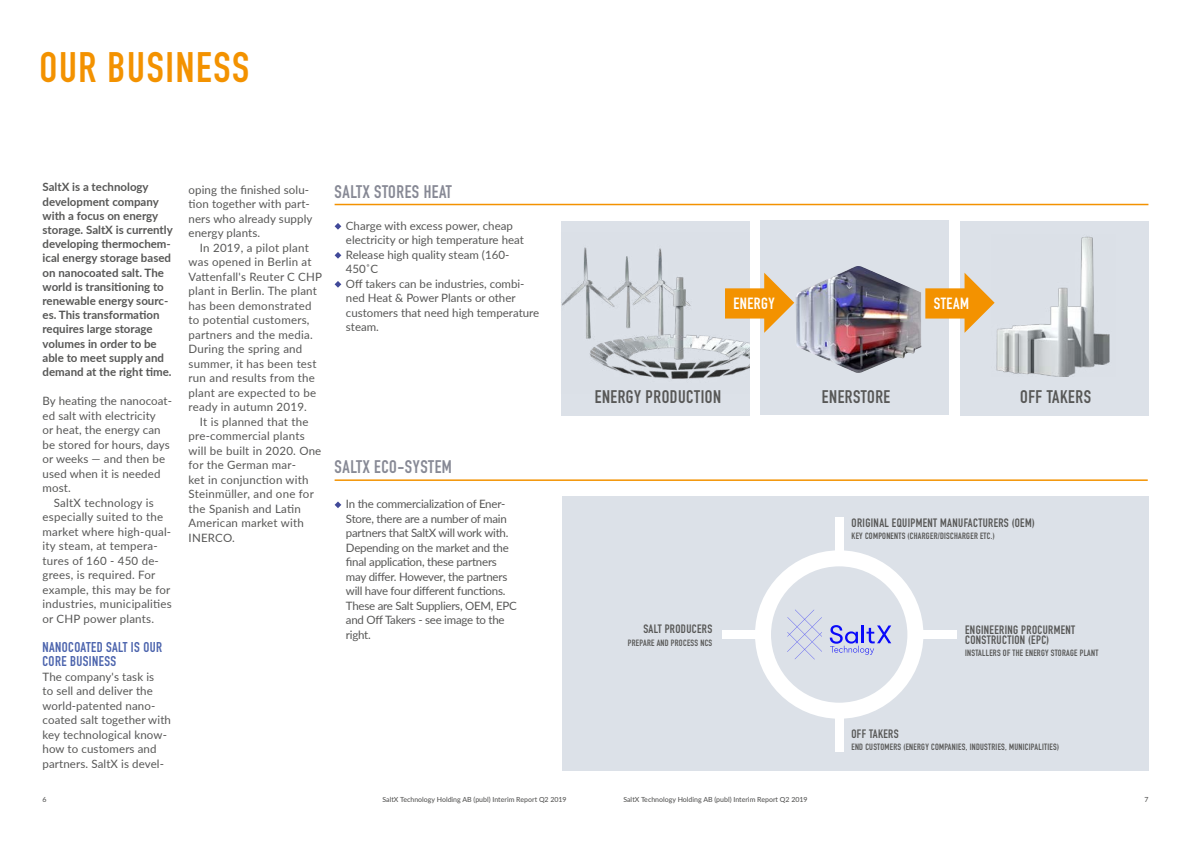
<style>
.page{position:relative;width:1191px;height:842px;background:#fff}
.page>*{position:absolute;margin:0;border:0;box-sizing:border-box;transform-origin:0 0}
.t1{font:700 42px "DIN Condensed";letter-spacing:.04em;color:#f39200}
.t2{font:700 18px "DIN Condensed";letter-spacing:.03em;color:#575756}
.t3{font:700 18px "DIN Condensed";letter-spacing:.03em;color:#878995}
.t4{font:700 16px "DIN Condensed";letter-spacing:.03em;color:#fff}
.t5{font:700 14px/14.5px "DIN Condensed";letter-spacing:.03em;color:#4c64ad}
.t6{font:700 12px/9.7px "DIN Condensed";letter-spacing:.03em;color:#575756}
.t7{font:11.5px/14.5px "Lato";letter-spacing:.01em;color:#575756}
.t8{font:700 11.5px/14.2px "Lato";color:#575756}
.t9{font:11.5px/14.5px "Lato";letter-spacing:-.02em;color:#575756}
.t10{font:700 9px "DIN Condensed";letter-spacing:.03em;color:#575756}
.t11{font:500 7px "Lato";color:#575756}
</style>
<div class="page">
<div style="left:561px;top:221px;width:188px;height:195px;background:#dce1e8"></div>
<img style="left:561px;top:247px;width:188px;height:132px">
<div style="left:562px;top:496px;width:587px;height:275px;background:#dce1e8"></div>
<div style="left:760px;top:220px;width:189px;height:195px;background:#dce1e8"></div>
<img style="left:796px;top:266px;width:125px;height:107px">
<div style="left:960px;top:221px;width:188px;height:195px;background:#dce1e8"></div>
<img style="left:994px;top:236px;width:116px;height:140px">
<svg style="left:334px;top:223px;width:7px;height:7px"></svg>
<svg style="left:334px;top:252px;width:7px;height:7px"></svg>
<svg style="left:334px;top:281px;width:7px;height:7px"></svg>
<svg style="left:725px;top:273px;width:69px;height:60px"></svg>
<svg style="left:925px;top:273px;width:69px;height:60px"></svg>
<svg style="left:334px;top:501px;width:7px;height:7px"></svg>
<hr style="left:334px;top:479px;width:813px;height:2px;background:#f39200">
<hr style="left:334px;top:204px;width:814px;height:1px;background:#f39200">
<svg style="left:787px;top:610px;width:35px;height:49px"></svg>
<svg style="left:830px;top:625px;width:61px;height:30px"></svg>
<div style="left:755px;top:550px;width:168px;height:169px;border:16px solid #fff;border-radius:50%"></div>
<div style="left:835px;top:517px;width:8px;height:49px;background:#fff"></div>
<div style="left:835px;top:703px;width:8px;height:48px;background:#fff"></div>
<div style="left:722px;top:630px;width:48px;height:8px;background:#fff"></div>
<div style="left:908px;top:630px;width:48px;height:8px;background:#fff"></div>
<h1 class="t1" style="left:39px;top:39px;width:211px">OUR BUSINESS</h1>
<p class="t8" style="left:43px;top:180px;width:132px">SaltX is a technology development company with a focus on energy storage. SaltX is currently developing thermochem&shy;ical energy storage based on nanocoated salt. The world is transitioning to renewable energy sourc&shy;es. This transformation requires large storage volumes in order to be able to meet supply and demand at the right time.</p>
<p class="t7" style="left:43px;top:393px;width:131px">By heating the nanocoat-</p>
<p class="t7" style="left:43px;top:408px;width:115px">ed salt with electricity</p>
<p class="t7" style="left:43px;top:422px;width:120px">or heat, the energy can</p>
<p class="t7" style="left:43px;top:437px;width:129px">be stored for hours, days</p>
<p class="t7" style="left:43px;top:451px;width:124px">or weeks — and then be</p>
<p class="t7" style="left:43px;top:466px;width:119px">used when it is needed</p>
<p class="t7" style="left:43px;top:480px;width:30px">most.</p>
<p class="t7" style="left:54px;top:495px;width:101px">SaltX technology is</p>
<p class="t7" style="left:43px;top:509px;width:122px">especially suited to the</p>
<p class="t7" style="left:43px;top:524px;width:130px">market where high-qual-</p>
<p class="t7" style="left:43px;top:538px;width:117px">ity steam, at tempera-</p>
<p class="t7" style="left:43px;top:553px;width:118px">tures of 160 - 450 de-</p>
<p class="t7" style="left:43px;top:567px;width:114px">grees, is required. For</p>
<p class="t7" style="left:43px;top:582px;width:129px">example, this may be for</p>
<p class="t7" style="left:43px;top:596px;width:131px">industries, municipalities</p>
<p class="t7" style="left:43px;top:611px;width:113px">or CHP power plants.</p>
<p class="t5" style="left:43px;top:639px;width:121px">NANOCOATED SALT IS OUR<br>CORE BUSINESS</p>
<p class="t7" style="left:43px;top:669px;width:130px">The company's task is<br>to sell and deliver the world-patented nano&shy;coated salt together with key technological know&shy;how to customers and partners. SaltX is devel-</p>
<p class="t7" style="left:189px;top:182px;width:125px">oping the finished solu&shy;tion together with part&shy;ners who already supply energy plants.</p>
<p class="t7" style="left:189px;top:240px;width:135px;text-indent:11px">In 2019, a pilot plant was opened in Berlin at<br>Vattenfall's Reuter C CHP plant in Berlin. The plant has been demonstrated to potential customers, partners and the media.<br>During the spring and summer, it has been test run and results from the plant are expected to be ready in autumn 2019.</p>
<p class="t7" style="left:189px;top:414px;width:134px;text-indent:11px">It is planned that the pre-commercial plants will be built in 2020. One for the German mar-<br>ket in conjunction with<br>Steinmüller, and one for the Spanish and Latin<br>American market with<br>INERCO.</p>
<h2 class="t3" style="left:334px;top:180px;width:119px">SALTX STORES HEAT</h2>
<p class="t7" style="left:346px;top:218px;width:195px">Charge with excess power, cheap electricity or high temperature heat<br>Release high quality steam (160-<br>450˚C<br>Off takers can be industries, combi&shy;ned Heat &amp; Power Plants or other customers that need high temperature steam.</p>
<h2 class="t3" style="left:334px;top:455px;width:119px">SALTX ECO-SYSTEM</h2>
<p class="t9" style="left:346px;top:496px;width:172px">In the commercialization of Ener-<br>Store, there are a number of main partners that SaltX will work with.<br>Depending on the market and the final application, these partners may differ. However, the partners will have four different functions.<br>These are Salt Suppliers, OEM, EPC and Off Takers - see image to the right.</p>
<h3 class="t4" style="left:733px;top:293px;width:43px">ENERGY</h3>
<h3 class="t4" style="left:934px;top:293px;width:37px">STEAM</h3>
<h2 class="t2" style="left:595px;top:384px;width:128px">ENERGY PRODUCTION</h2>
<h2 class="t2" style="left:822px;top:384px;width:70px">ENERSTORE</h2>
<h2 class="t2" style="left:1020px;top:384px;width:72px">OFF TAKERS</h2>
<p class="t6" style="left:643px;top:624px;width:70px">SALT PRODUCERS</p>
<p class="t10" style="left:628px;top:637px;width:86px">PREPARE AND PROCESS NCS</p>
<p class="t6" style="left:851px;top:517px;width:185px">ORIGINAL EQUIPMENT MANUFACTURERS (OEM)</p>
<p class="t10" style="left:851px;top:530px;width:145px">KEY COMPONENTS (CHARGER/DISCHARGER ETC.)</p>
<p class="t6" style="left:965px;top:625px;width:111px">ENGINEERING PROCURMENT<br>CONSTRUCTION (EPC)</p>
<p class="t10" style="left:965px;top:647px;width:135px">INSTALLERS OF THE ENERGY STORAGE PLANT</p>
<p class="t6" style="left:851px;top:728px;width:49px">OFF TAKERS</p>
<p class="t10" style="left:851px;top:741px;width:209px">END CUSTOMERS (ENERGY COMPANIES, INDUSTRIES, MUNICIPALITIES)</p>
<p class="t11" style="left:43px;top:795px;width:6px">6</p>
<p class="t11" style="left:382px;top:795px;width:186px">SaltX Technology Holding AB (publ) Interim Report Q2 2019</p>
<p class="t11" style="left:623px;top:795px;width:186px">SaltX Technology Holding AB (publ) Interim Report Q2 2019</p>
<p class="t11" style="left:1144px;top:795px;width:6px">7</p>
</div>
